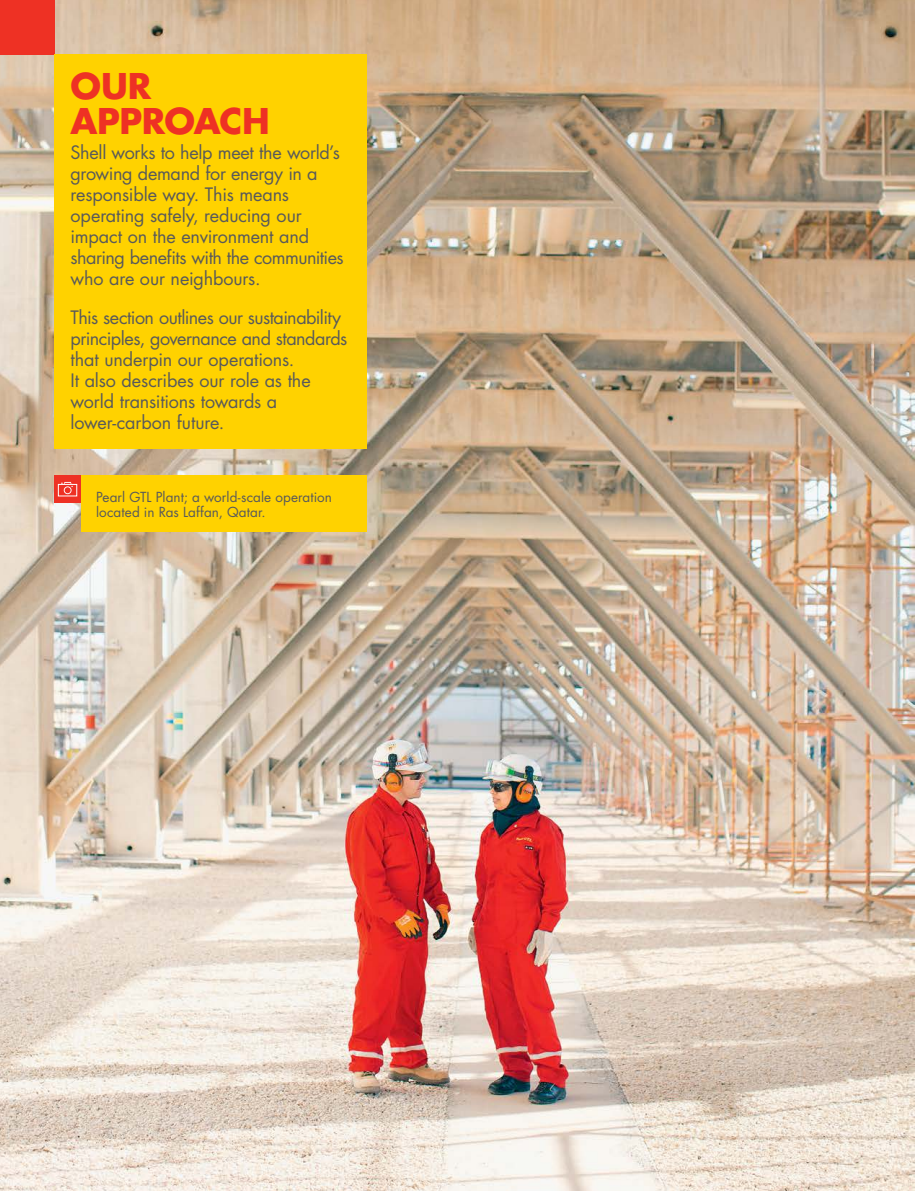
<style>
.page{position:relative;width:915px;height:1191px;background:#fff}
.page>*{position:absolute;margin:0;border:0;box-sizing:border-box;transform-origin:0 0}
.t1{font:700 34.5px/34.5px "Futura Std";letter-spacing:-.015em;color:#ee3124}
.t2{font:18px/21px "Futura Std";letter-spacing:-.015em;color:#58595b}
.t3{font:13.5px/15px "Futura Std";letter-spacing:.005em;color:#58595b}
</style>
<div class="page">
<img style="left:0;top:0;width:914px;height:1191px">
<div style="left:0;top:0;width:54px;height:54px;background:#ee3124"></div>
<div style="left:54px;top:476px;width:27px;height:26px;background:#ee3124"></div>
<svg style="left:61px;top:482px;width:12px;height:12px"></svg>
<div style="left:58px;top:484px;width:19px;height:12px;border:1px solid #fff"></div>
<div style="left:54px;top:54px;width:312px;height:394px;background:#ffd200"></div>
<div style="left:81px;top:476px;width:285px;height:56px;background:#ffd200"></div>
<h1 class="t1" style="left:70px;top:68px;width:201px">OUR<br>APPROACH</h1>
<p class="t2" style="left:70px;top:142px;width:274px">Shell works to help meet the world’s growing demand for energy in a responsible way. This means operating safely, reducing our impact on the environment and sharing benefits with the communities who are our neighbours.</p>
<p class="t2" style="left:70px;top:307px;width:278px">This section outlines our sustainability principles, governance and standards that underpin our operations.<br>It also describes our role as the world transitions towards a lower-carbon future.</p>
<p class="t3" style="left:96px;top:489px;width:237px">Pearl GTL Plant; a world-scale operation located in Ras Laffan, Qatar.</p>
</div>
